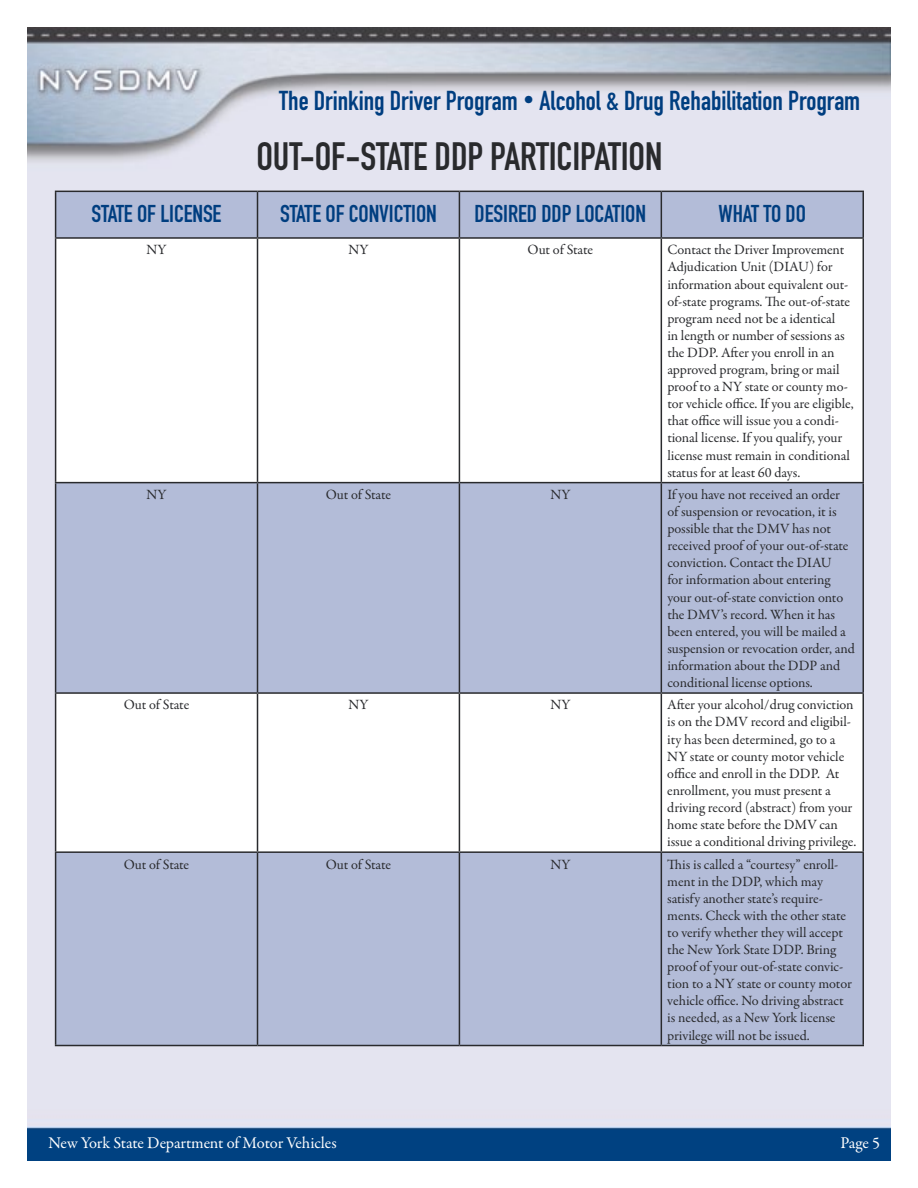
<style>
.page{position:relative;width:918px;height:1188px;background:#fff}
.page>*{position:absolute;margin:0;border:0;box-sizing:border-box;transform-origin:0 0}
.t1{font:39px "DIN Engschrift Std";letter-spacing:-.005em;color:#292a2d}
.t2{font:27px "DIN Engschrift Std";color:#003e80}
.t3{font:24px "DIN Engschrift Std";letter-spacing:-.005em;color:#003e80}
.t4{font:16.5px "Garamond Premr Pro";letter-spacing:-.01em;color:#fff}
.t5{font:14.25px/17.1px "Garamond Premr Pro";letter-spacing:-.01em;color:#292a2d}
.s1{font-size:21px}
</style>
<div class="page">
<img style="left:27px;top:27px;width:864px;height:1134px">
<div style="left:56px;top:192px;width:806px;height:853px;background:#b3bcd8"></div>
<svg style="left:56px;top:239px;width:806px;height:612px"></svg>
<hr style="left:55px;top:191px;width:203px;height:1px;background:#292a2d">
<hr style="left:55px;top:192px;width:1px;height:45px;background:#292a2d">
<hr style="left:258px;top:191px;width:201px;height:1px;background:#292a2d">
<hr style="left:257px;top:192px;width:1px;height:45px;background:#292a2d">
<hr style="left:459px;top:191px;width:202px;height:1px;background:#292a2d">
<hr style="left:459px;top:192px;width:1px;height:45px;background:#292a2d">
<hr style="left:661px;top:191px;width:203px;height:1px;background:#292a2d">
<hr style="left:661px;top:192px;width:1px;height:45px;background:#292a2d">
<hr style="left:862px;top:192px;width:2px;height:45px;background:#292a2d">
<hr style="left:55px;top:237px;width:203px;height:2px;background:#292a2d">
<hr style="left:55px;top:239px;width:1px;height:243px;background:#292a2d">
<hr style="left:258px;top:237px;width:201px;height:2px;background:#292a2d">
<hr style="left:257px;top:239px;width:1px;height:243px;background:#292a2d">
<hr style="left:459px;top:237px;width:202px;height:2px;background:#292a2d">
<hr style="left:459px;top:239px;width:1px;height:243px;background:#292a2d">
<hr style="left:661px;top:237px;width:203px;height:2px;background:#292a2d">
<hr style="left:661px;top:239px;width:1px;height:243px;background:#292a2d">
<hr style="left:862px;top:239px;width:2px;height:243px;background:#292a2d">
<hr style="left:55px;top:482px;width:203px;height:1px;background:#292a2d">
<hr style="left:55px;top:483px;width:1px;height:209px;background:#292a2d">
<hr style="left:258px;top:482px;width:201px;height:1px;background:#292a2d">
<hr style="left:257px;top:483px;width:1px;height:209px;background:#292a2d">
<hr style="left:459px;top:482px;width:202px;height:1px;background:#292a2d">
<hr style="left:459px;top:483px;width:1px;height:209px;background:#292a2d">
<hr style="left:661px;top:482px;width:203px;height:1px;background:#292a2d">
<hr style="left:661px;top:483px;width:1px;height:209px;background:#292a2d">
<hr style="left:862px;top:483px;width:2px;height:209px;background:#292a2d">
<hr style="left:55px;top:692px;width:203px;height:2px;background:#292a2d">
<hr style="left:55px;top:694px;width:1px;height:157px;background:#292a2d">
<hr style="left:258px;top:692px;width:201px;height:2px;background:#292a2d">
<hr style="left:257px;top:694px;width:1px;height:157px;background:#292a2d">
<hr style="left:459px;top:692px;width:202px;height:2px;background:#292a2d">
<hr style="left:459px;top:694px;width:1px;height:157px;background:#292a2d">
<hr style="left:661px;top:692px;width:203px;height:2px;background:#292a2d">
<hr style="left:661px;top:694px;width:1px;height:157px;background:#292a2d">
<hr style="left:862px;top:694px;width:2px;height:157px;background:#292a2d">
<hr style="left:55px;top:851px;width:203px;height:2px;background:#292a2d">
<hr style="left:55px;top:853px;width:1px;height:192px;background:#292a2d">
<hr style="left:258px;top:851px;width:201px;height:2px;background:#292a2d">
<hr style="left:257px;top:853px;width:1px;height:192px;background:#292a2d">
<hr style="left:459px;top:851px;width:202px;height:2px;background:#292a2d">
<hr style="left:459px;top:853px;width:1px;height:192px;background:#292a2d">
<hr style="left:661px;top:851px;width:203px;height:2px;background:#292a2d">
<hr style="left:661px;top:853px;width:1px;height:192px;background:#292a2d">
<hr style="left:862px;top:853px;width:2px;height:192px;background:#292a2d">
<hr style="left:55px;top:1045px;width:203px;height:1px;background:#292a2d">
<hr style="left:258px;top:1045px;width:201px;height:1px;background:#292a2d">
<hr style="left:459px;top:1045px;width:202px;height:1px;background:#292a2d">
<hr style="left:661px;top:1045px;width:203px;height:1px;background:#292a2d">
<h2 class="t2" style="left:279px;top:85px;width:583px">The Drinking Driver Program <span class="s1">•</span> Alcohol &amp; Drug Rehabilitation Program</h2>
<h1 class="t1" style="left:256px;top:134px;width:404px">OUT-OF-STATE DDP PARTICIPATION</h1>
<h3 class="t3" style="left:92px;top:199px;width:131px">STATE OF LICENSE</h3>
<h3 class="t3" style="left:280px;top:199px;width:156px">STATE OF CONVI CTION</h3>
<h3 class="t3" style="left:475px;top:199px;width:171px">DESIRED DDP LOCATION</h3>
<h3 class="t3" style="left:719px;top:199px;width:89px">WHAT TO DO</h3>
<p class="t5" style="left:147px;top:242px;width:21px">NY</p>
<p class="t5" style="left:348px;top:242px;width:21px">NY</p>
<p class="t5" style="left:528px;top:242px;width:67px">Out of State</p>
<p class="t5" style="left:667px;top:242px;width:188px">Contact the Driver Improvement Adjudication Unit (DIAU) for information about equivalent out&shy;of-state programs. The out-of-state program need not be a identical<br>in length or number of sessions as the DDP. After you enroll in an approved program, bring or mail proof to a NY state or county mo&shy;tor vehicle office. If you are eligible, that office will issue you a condi&shy;tional license. If you qualify, your license must remain in conditional status for at least 60 days.</p>
<p class="t5" style="left:147px;top:486px;width:21px">NY</p>
<p class="t5" style="left:326px;top:486px;width:67px">Out of State</p>
<p class="t5" style="left:550px;top:486px;width:21px">NY</p>
<p class="t5" style="left:667px;top:486px;width:189px">If you have not received an order<br>of suspension or revocation, it is possible that the DMV has not received proof of your out-of-state conviction. Contact the DIAU<br>for information about entering your out-of-state conviction onto the DMV’s record. When it has been entered, you will be mailed a suspension or revocation order, and information about the DDP and conditional license options.</p>
<p class="t5" style="left:124px;top:697px;width:67px">Out of State</p>
<p class="t5" style="left:348px;top:697px;width:21px">NY</p>
<p class="t5" style="left:550px;top:697px;width:21px">NY</p>
<p class="t5" style="left:667px;top:697px;width:191px">After your alcohol/drug conviction is on the DMV record and eligibil&shy;ity has been determined, go to a NY state or county motor vehicle office and enroll in the DDP. At enrollment, you must present a driving record (abstract) from your home state before the DMV can issue a conditional driving privilege.</p>
<p class="t5" style="left:124px;top:856px;width:67px">Out of State</p>
<p class="t5" style="left:326px;top:856px;width:67px">Out of State</p>
<p class="t5" style="left:550px;top:856px;width:21px">NY</p>
<p class="t5" style="left:667px;top:856px;width:186px">This is called a “courtesy” enroll&shy;ment in the DDP, which may satisfy another state’s require&shy;ments. Check with the other state to verify whether they will accept the New York State DDP. Bring proof of your out-of-state convic&shy;tion to a NY state or county motor vehicle office. No driving abstract is needed, as a New York license privilege will not be issued.</p>
<p class="t4" style="left:48px;top:1133px;width:290px">New York State Department of Motor Vehicles</p>
<p class="t4" style="left:840px;top:1133px;width:41px">Page 5</p>
</div>
